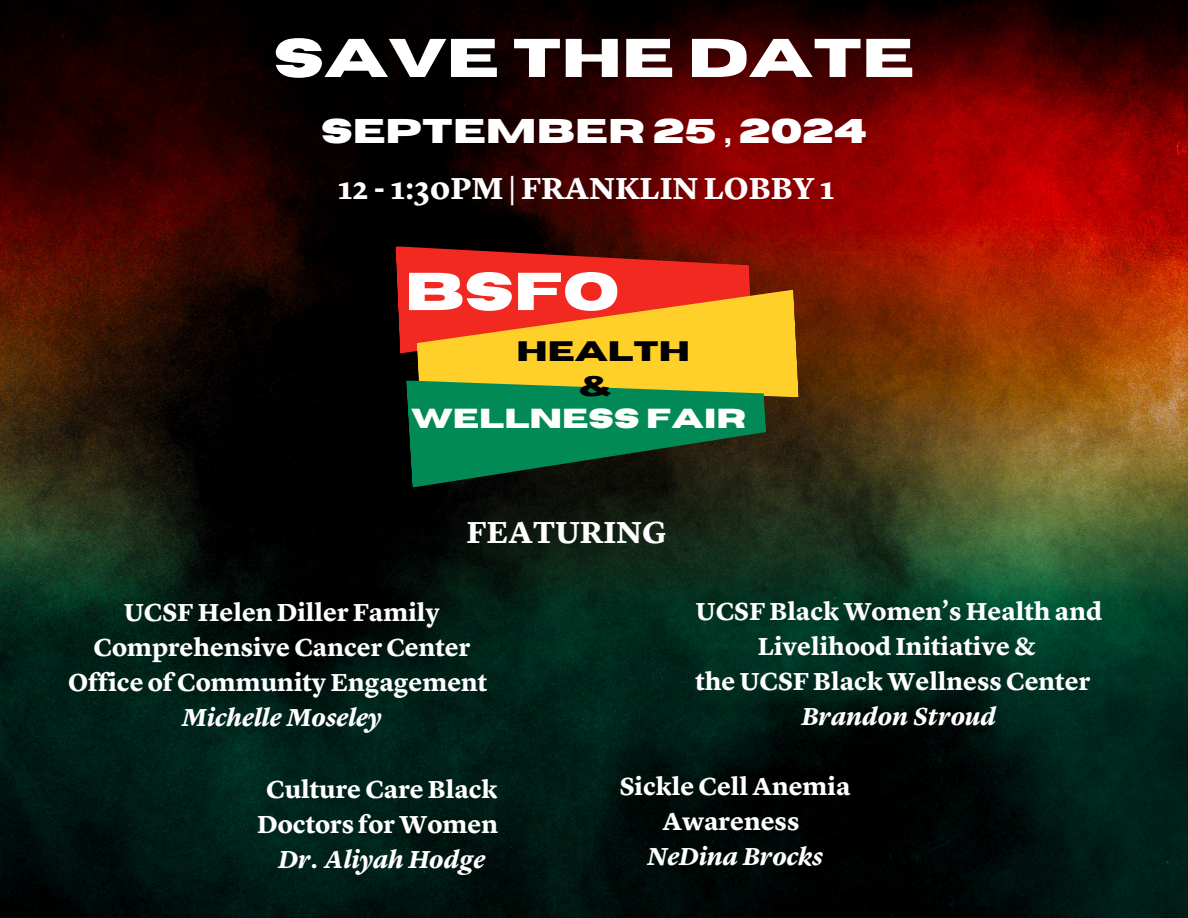
<style>
.page{position:relative;width:1188px;height:918px;background:#fff}
.page>*{position:absolute;margin:0;border:0;box-sizing:border-box;transform-origin:0 0}
.t1{font:700 54.45px "Horizon";color:#fff}
.t2{font:700 53.25px "Horizon";color:#fff}
.t3{font:700 34.2px "Horizon";color:#fff}
.t4{font:700 31.5px "Lyon Text";color:#fff}
.t5{font:700 28.05px "Horizon";color:#000}
.t6{font:700 27.45px "Horizon";color:#fff}
.t7{font:700 25.5px/34.8px "Lyon Text";color:#fff;text-align:center}
.t8{font:italic 700 25.5px "Lyon Text";color:#fff}
</style>
<div class="page">
<img style="left:0;top:0;width:1188px;height:918px">
<svg style="left:395px;top:246px;width:404px;height:242px;background:#896c2b"></svg>
<h2 class="t1" style="left:274px;top:31px;width:642px">SAVE THE DATE</h2>
<p class="t3" style="left:321px;top:114px;width:547px">SEPTEMBER 25 , 2024</p>
<h2 class="t4" style="left:338px;top:175px;width:498px">12 - 1:30PM | FRANKLIN LOBBY 1</h2>
<h1 class="t2" style="left:405px;top:266px;width:216px">BSFO</h1>
<h3 class="t5" style="left:517px;top:337px;width:175px">HEALTH</h3>
<h1 class="t5" style="left:579px;top:373px;width:34px">&amp;</h1>
<h2 class="t6" style="left:411px;top:405px;width:336px">WELLNESS FAIR</h2>
<p class="t4" style="left:466px;top:519px;width:201px">FEATURING</p>
<p class="t7" style="left:68px;top:597px;width:421px">UCSF Helen Diller Family<br>Comprehensive Cancer Center<br>Office of Community Engagement</p>
<p class="t8" style="left:182px;top:707px;width:201px">Michelle Moseley</p>
<h3 class="t7" style="left:696px;top:596px;width:408px">UCSF Black Women’s Health and<br>Livelihood Initiative &amp;</h3>
<p class="t7" style="left:695px;top:666px;width:396px">the UCSF Black Wellness Center</p>
<p class="t8" style="left:802px;top:705px;width:196px">Brandon Stroud</p>
<p class="t7" style="left:257px;top:774px;width:242px">Culture Care Black<br>Doctors for Women</p>
<p class="t8" style="left:278px;top:848px;width:208px">Dr. Aliyah Hodge</p>
<p class="t7" style="left:620px;top:771px;width:232px">Sickle Cell Anemia<br>Awareness</p>
<p class="t8" style="left:647px;top:845px;width:177px">NeDina Brocks</p>
</div>
